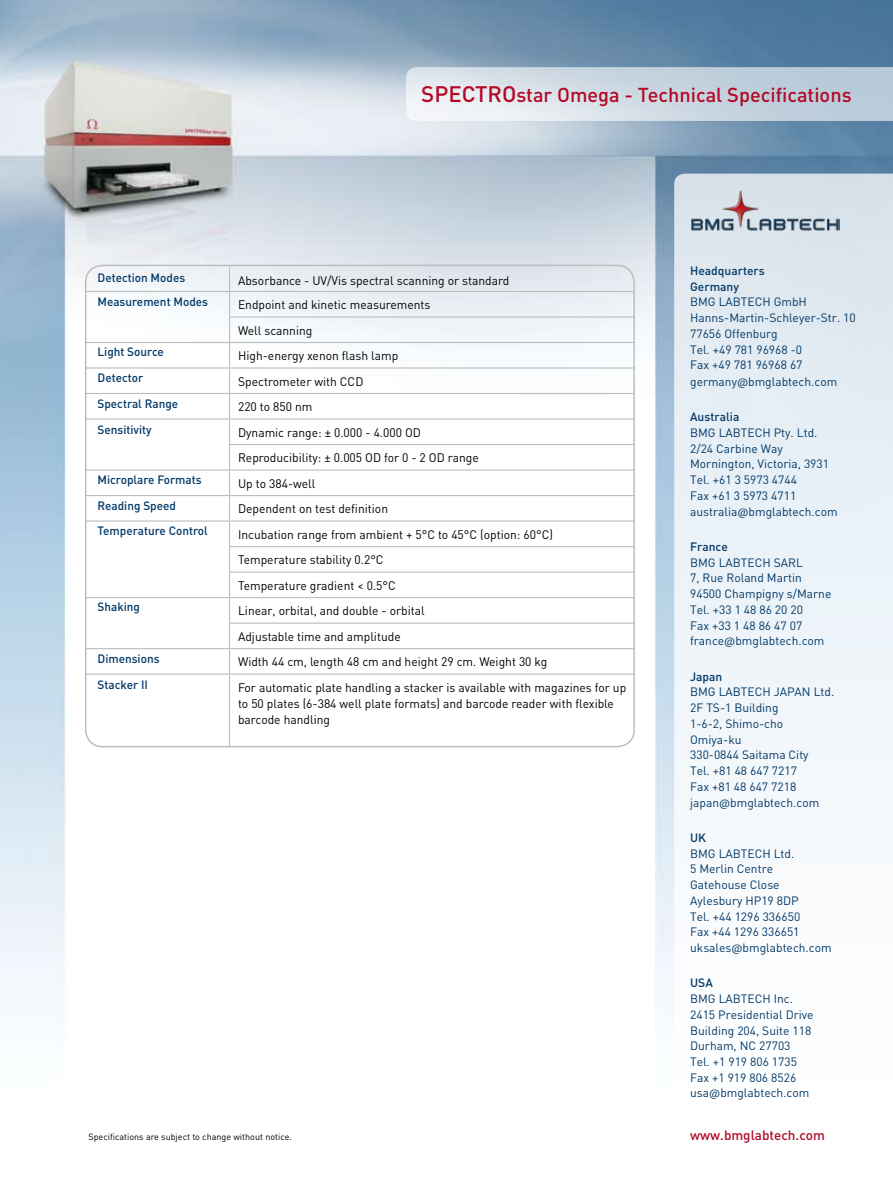
<style>
.page{position:relative;width:893px;height:1188px;background:#fff}
.page>*{position:absolute;margin:0;border:0;box-sizing:border-box;transform-origin:0 0}
.t1{font:500 19.95px "DIN";color:#b40827}
.t2{font:500 13.5px "DIN";color:#b40827}
.t3{font:12.3px/25.5px "DIN";color:#000}
.t4{font:12px/15.8px "DIN";color:#003867}
.t5{font:500 12px/15.8px "DIN";color:#003867}
.t6{font:9px "DIN";color:#000}
.s1{font-size:22.2px}
.s2{font-family:"Meta Corr"}
</style>
<div class="page">
<img style="left:0;top:0;width:893px;height:1018px">
<svg style="left:406px;top:67px;width:487px;height:54px;background:#cdd9e3"></svg>
<svg style="left:674px;top:174px;width:219px;height:844px;fill:#edf4f9"></svg>
<div style="left:85px;top:265px;width:550px;height:482px;border:2px solid #bcbdbf;border-radius:17px"></div>
<hr style="left:85px;top:291px;width:145px;height:1px;background:#bcbdbf">
<hr style="left:230px;top:291px;width:405px;height:1px;background:#bcbdbf">
<hr style="left:229px;top:316px;width:406px;height:2px;background:#bcbdbf">
<hr style="left:85px;top:342px;width:145px;height:1px;background:#bcbdbf">
<hr style="left:230px;top:342px;width:405px;height:1px;background:#bcbdbf">
<hr style="left:85px;top:367px;width:145px;height:2px;background:#bcbdbf">
<hr style="left:230px;top:367px;width:405px;height:2px;background:#bcbdbf">
<hr style="left:85px;top:393px;width:145px;height:1px;background:#bcbdbf">
<hr style="left:230px;top:393px;width:405px;height:1px;background:#bcbdbf">
<hr style="left:85px;top:418px;width:145px;height:2px;background:#bcbdbf">
<hr style="left:230px;top:418px;width:405px;height:2px;background:#bcbdbf">
<hr style="left:229px;top:444px;width:406px;height:1px;background:#bcbdbf">
<hr style="left:85px;top:469px;width:145px;height:2px;background:#bcbdbf">
<hr style="left:230px;top:469px;width:405px;height:2px;background:#bcbdbf">
<hr style="left:85px;top:495px;width:145px;height:1px;background:#bcbdbf">
<hr style="left:230px;top:495px;width:405px;height:1px;background:#bcbdbf">
<hr style="left:85px;top:521px;width:145px;height:1px;background:#bcbdbf">
<hr style="left:230px;top:521px;width:405px;height:1px;background:#bcbdbf">
<hr style="left:229px;top:546px;width:406px;height:1px;background:#bcbdbf">
<hr style="left:229px;top:572px;width:406px;height:1px;background:#bcbdbf">
<hr style="left:85px;top:597px;width:145px;height:1px;background:#bcbdbf">
<hr style="left:230px;top:597px;width:405px;height:1px;background:#bcbdbf">
<hr style="left:229px;top:623px;width:406px;height:1px;background:#bcbdbf">
<hr style="left:85px;top:648px;width:145px;height:1px;background:#bcbdbf">
<hr style="left:230px;top:648px;width:405px;height:1px;background:#bcbdbf">
<svg style="left:229px;top:267px;width:1px;height:407px"></svg>
<hr style="left:229px;top:675px;width:1px;height:72px;background:#bcbdbf">
<hr style="left:85px;top:674px;width:145px;height:1px;background:#bcbdbf">
<hr style="left:230px;top:674px;width:405px;height:1px;background:#bcbdbf">
<img style="left:690px;top:190px;width:150px;height:50px">
<h1 class="t1" style="left:421px;top:82px;width:432px"><span class="s1">SPECTRO</span>star Omega - Technical Specifications</h1>
<p class="t5" style="left:98px;top:270px;width:89px">Detection Modes</p>
<p class="t3" style="left:238px;top:268px;width:273px">Absorbance - UV/Vis spectral scanning or standard</p>
<p class="t5" style="left:98px;top:293px;width:112px">Measurement Modes</p>
<p class="t3" style="left:238px;top:292px;width:194px">Endpoint and kinetic measurements<br>Well scanning</p>
<p class="t5" style="left:98px;top:344px;width:68px">Light Source</p>
<p class="t3" style="left:238px;top:343px;width:162px">High-energy xenon flash lamp</p>
<p class="t5" style="left:98px;top:369px;width:47px">Detector</p>
<p class="t3" style="left:238px;top:368px;width:127px">Spectrometer with CCD</p>
<p class="t5" style="left:98px;top:395px;width:82px">Spectral Range</p>
<p class="t3" style="left:238px;top:394px;width:76px">220 to 850 nm</p>
<p class="t5" style="left:98px;top:421px;width:56px">Sensitivity</p>
<p class="t3" style="left:238px;top:419px;width:242px">Dynamic range: ± 0.000 - 4.000 OD<br>Reproducibility: ± 0.005 OD for 0 - 2 OD range</p>
<p class="t5" style="left:98px;top:471px;width:106px">Microplare Formats</p>
<p class="t3" style="left:238px;top:470px;width:79px">Up to 384-well</p>
<p class="t5" style="left:98px;top:498px;width:80px">Reading Speed</p>
<p class="t3" style="left:238px;top:496px;width:152px">Dependent on test definition</p>
<p class="t5" style="left:98px;top:522px;width:112px">Temperature Control</p>
<p class="t3" style="left:238px;top:521px;width:316px">Incubation range from ambient + 5°C to 45°C (option: 60°C)<br>Temperature stability 0.2°C<br>Temperature gradient &lt; 0.5°C</p>
<p class="t5" style="left:98px;top:599px;width:44px">Shaking</p>
<p class="t3" style="left:238px;top:598px;width:188px">Linear, orbital, and double - orbital<br>Adjustable time and amplitude</p>
<p class="t5" style="left:98px;top:651px;width:64px">Dimensions</p>
<p class="t3" style="left:238px;top:649px;width:311px">Width 44 cm, length 48 cm and height 29 cm. Weight 30 kg</p>
<p class="t5" style="left:98px;top:676px;width:52px">Stacker II</p>
<p class="t3" style="left:238px;top:680px;width:390px;line-height:15.8px">For automatic plate handling a stacker is available with magazines for up to 50 plates (6-384 well plate formats) and barcode reader with flexible barcode handling</p>
<p class="t6" style="left:88px;top:1131px;width:205px">Specifications are subject to change without notice.</p>
<p class="t5" style="left:690px;top:262px;width:76px">Headquarters<br>Germany</p>
<p class="t4" style="left:690px;top:294px;width:167px">BMG LABTECH GmbH<br>Hanns-Martin-Schleyer-Str. 10<br>77656 Offenburg<br>Tel. +49 781 96968 -0<br>Fax +49 781 96968 67 germany<span class="s2">@</span>bmglabtech.com</p>
<p class="t5" style="left:690px;top:409px;width:51px">Australia</p>
<p class="t4" style="left:690px;top:424px;width:149px">BMG LABTECH Pty. Ltd.<br>2/24 Carbine Way<br>Mornington, Victoria, 3931<br>Tel. +61 3 5973 4744<br>Fax +61 3 5973 4711 australia<span class="s2">@</span>bmglabtech.com</p>
<p class="t5" style="left:690px;top:538px;width:39px">France</p>
<p class="t4" style="left:690px;top:554px;width:143px">BMG LABTECH SARL<br>7, Rue Roland Martin<br>94500 Champigny s/Marne<br>Tel. +33 1 48 86 20 20<br>Fax +33 1 48 86 47 07 france<span class="s2">@</span>bmglabtech.com</p>
<p class="t5" style="left:690px;top:668px;width:34px">Japan</p>
<p class="t4" style="left:690px;top:684px;width:146px">BMG LABTECH JAPAN Ltd.<br>2F TS-1 Building<br>1-6-2, Shimo-cho<br>Omiya-ku<br>330-0844 Saitama City<br>Tel. +81 48 647 7217<br>Fax +81 48 647 7218 japan<span class="s2">@</span>bmglabtech.com</p>
<p class="t5" style="left:690px;top:829px;width:17px">UK</p>
<p class="t4" style="left:690px;top:845px;width:143px">BMG LABTECH Ltd.<br>5 Merlin Centre<br>Gatehouse Close<br>Aylesbury HP19 8DP<br>Tel. +44 1296 336650<br>Fax +44 1296 336651 uksales<span class="s2">@</span>bmglabtech.com</p>
<p class="t5" style="left:690px;top:975px;width:24px">USA</p>
<p class="t4" style="left:690px;top:991px;width:125px">BMG LABTECH Inc.<br>2415 Presidential Drive<br>Building 204, Suite 118<br>Durham, NC 27703<br>Tel. +1 919 806 1735<br>Fax +1 919 806 8526 usa<span class="s2">@</span>bmglabtech.com</p>
<p class="t2" style="left:690px;top:1126px;width:136px">www.bmglabtech.com</p>
</div>
